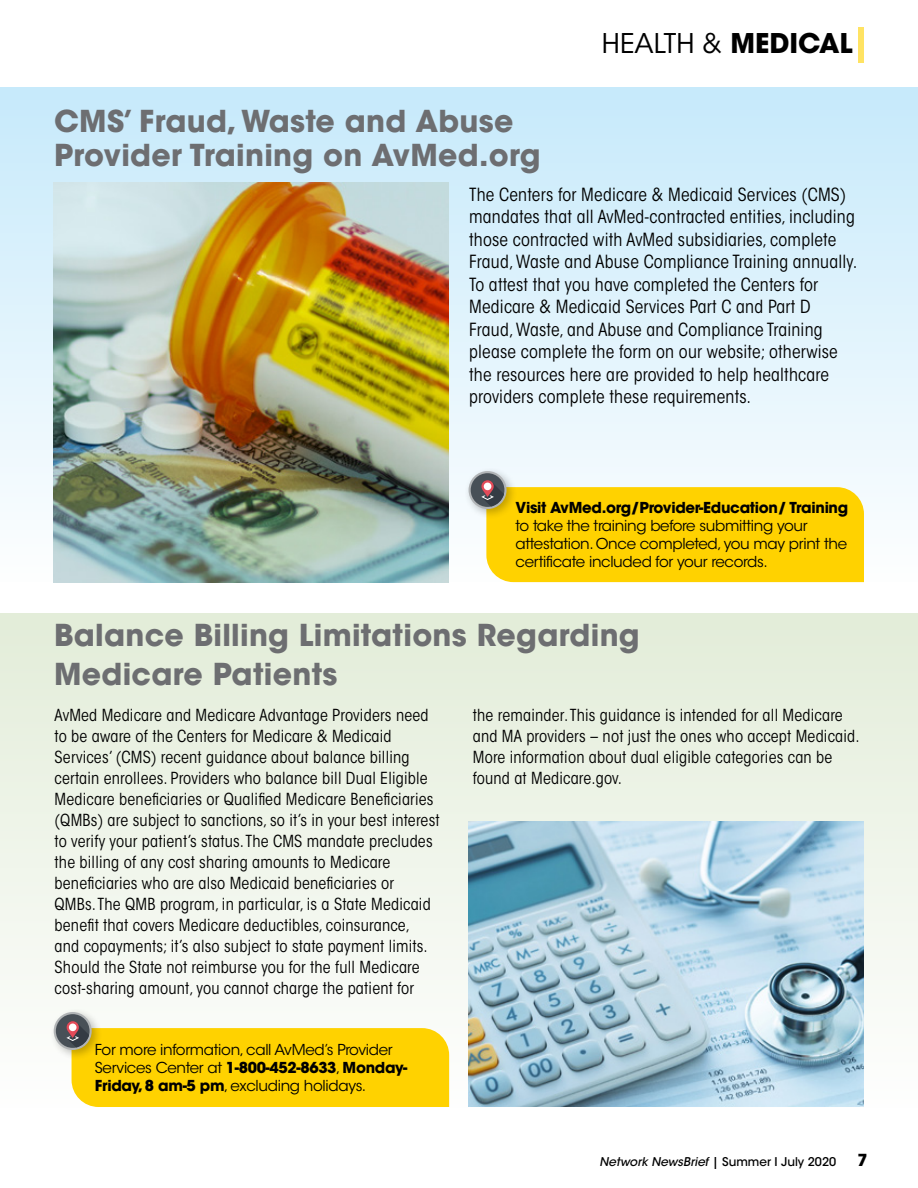
<style>
.page{position:relative;width:918px;height:1188px;background:#fff}
.page>*{position:absolute;margin:0;border:0;box-sizing:border-box;transform-origin:0 0}
.t1{font:700 30px/34.5px "ITC Avant Garde Std";letter-spacing:.01em;color:#6d6e71}
.t2{font:27px "ITC Avant Garde Std";color:#000}
.t3{font:condensed 18px/22.5px "ITC Avant Garde Std";letter-spacing:.01em;color:#000}
.t4{font:condensed 16.5px/21px "ITC Avant Garde Std";letter-spacing:.01em;color:#000}
.t5{font:700 16.5px "ITC Avant Garde Std";color:#000}
.t6{font:15px/18px "ITC Avant Garde Std";letter-spacing:-.02em;color:#000}
.t7{font:700 15px "ITC Avant Garde Std";letter-spacing:-.02em;color:#000}
.t8{font:italic 500 12px "ITC Avant Garde Std";color:#000}
.s1{font-weight:700}
.s2{font-style:normal}
</style>
<div class="page">
<div style="left:0;top:87px;width:918px;height:495px;background:linear-gradient(to bottom,#c6e9fb,#fdfefe)"></div>
<div style="left:0;top:613px;width:918px;height:495px;background:linear-gradient(to bottom,#e2edd9,#fdfdfd)"></div>
<div style="left:859px;top:27px;width:5px;height:36px;background:#ffe363"></div>
<div style="left:464px;top:467px;width:54px;height:53px;background:#000;opacity:.25"></div>
<div style="left:470px;top:472px;width:35px;height:36px;background:#485057;border-radius:50%"></div>
<div style="left:469px;top:471px;width:38px;height:38px;border:2px solid #b1b4b6;border-radius:50%"></div>
<svg style="left:481px;top:480px;width:383px;height:102px;background:#fbd316"></svg>
<div style="left:484px;top:483px;width:7px;height:7px;background:#fff;border-radius:50%"></div>
<div style="left:49px;top:1008px;width:54px;height:53px;background:#000;opacity:.25"></div>
<svg style="left:55px;top:1013px;width:36px;height:36px"></svg>
<div style="left:54px;top:1012px;width:38px;height:38px;border:2px solid #b1b4b6;border-radius:50%"></div>
<svg style="left:66px;top:1021px;width:383px;height:86px;background:#fbd319"></svg>
<div style="left:69px;top:1024px;width:8px;height:7px;background:#fff;border-radius:50%"></div>
<img style="left:54px;top:182px;width:395px;height:400px">
<img style="left:469px;top:822px;width:395px;height:285px">
<h1 class="t1" style="left:54px;top:103px;width:488px">CMS’ Fraud, Waste and Abuse<br>Provider Training on AvMed.org</h1>
<h2 class="t2" style="left:602px;top:27px;width:252px">HEALTH &amp; <span class="s1">MEDICAL</span></h2>
<p class="t3" style="left:469px;top:183px;width:390px">The Centers for Medicare &amp; Medicaid Services (CMS) mandates that all AvMed-contracted entities, including those contracted with AvMed subsidiaries, complete Fraud, Waste and Abuse Compliance Training annually.<br>To attest that you have completed the Centers for Medicare &amp; Medicaid Services Part C and Part D Fraud, Waste, and Abuse and Compliance Training please complete the form on our website; otherwise the resources here are provided to help healthcare providers complete these requirements.</p>
<p class="t7" style="left:516px;top:498px;width:334px">Visit AvMed.org/Provider-Education/ Training</p>
<p class="t6" style="left:516px;top:517px;width:333px">to take the training before submitting your attestation. Once completed, you may print the certificate included for your records.</p>
<h1 class="t1" style="left:54px;top:615px;width:587px;line-height:39px">Balance Billing Limitations Regarding<br>Medicare Patients</h1>
<p class="t4" style="left:55px;top:704px;width:387px">AvMed Medicare and Medicare Advantage Providers need to be aware of the Centers for Medicare &amp; Medicaid Services’ (CMS) recent guidance about balance billing certain enrollees. Providers who balance bill Dual Eligible Medicare beneficiaries or Qualified Medicare Beneficiaries (QMBs) are subject to sanctions, so it’s in your best interest to verify your patient’s status. The CMS mandate precludes the billing of any cost sharing amounts to Medicare beneficiaries who are also Medicaid beneficiaries or<br>QMBs. The QMB program, in particular, is a State Medicaid benefit that covers Medicare deductibles, coinsurance,<br>and copayments; it’s also subject to state payment limits.<br>Should the State not reimburse you for the full Medicare cost-sharing amount, you cannot charge the patient for</p>
<p class="t4" style="left:473px;top:704px;width:389px">the remainder. This guidance is intended for all Medicare and MA providers – not just the ones who accept Medicaid.<br>More information about dual eligible categories can be found at Medicare.gov.</p>
<p class="t6" style="left:95px;top:1041px;width:314px">For more information, call AvMed’s Provider<br>Services Center at <span class="s1">1-800-452-8633</span>, <span class="s1">Monday-<br>Friday, 8 am-5 pm</span>, excluding holidays.</p>
<p class="t8" style="left:600px;top:1154px;width:238px">Network NewsBrief <span class="s2">| S u m m e r I J u l y 2 0 2 0</span></p>
<p class="t5" style="left:857px;top:1149px;width:12px">7</p>
</div>
